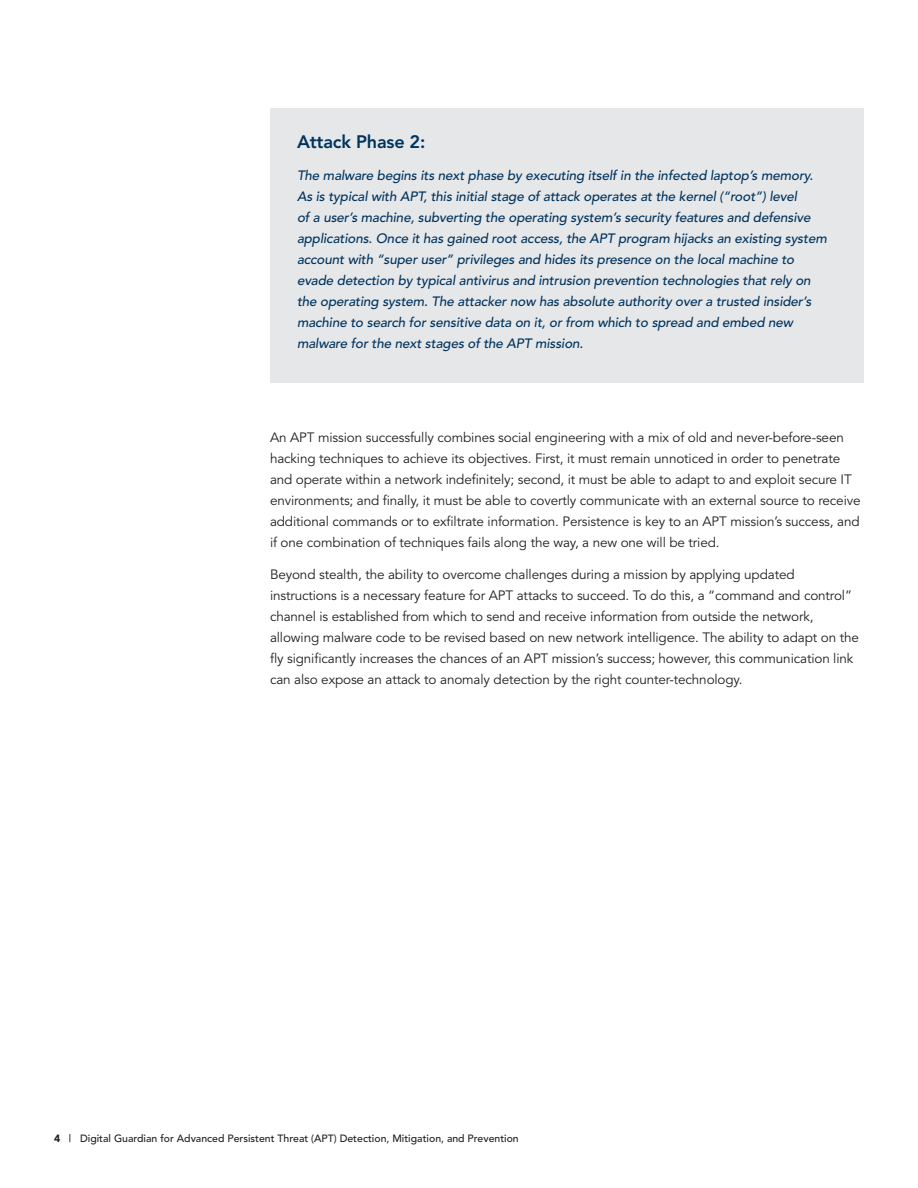
<style>
.page{position:relative;width:918px;height:1188px;background:#fff}
.page>*{position:absolute;margin:0;border:0;box-sizing:border-box;transform-origin:0 0}
.t1{font:800 18px "Avenir";letter-spacing:-.01em;color:#00345e}
.t2{font:13.5px/21px "Avenir";letter-spacing:-.01em;color:#231f20}
.t3{font:italic 500 13.5px/21px "Avenir";letter-spacing:-.01em;color:#00345e}
.t4{font:500 10.5px "Avenir";color:#231f20}
.s1{font-weight:900}
</style>
<div class="page">
<div style="left:270px;top:108px;width:594px;height:274px;background:#e6e7e9"></div>
<p class="t1" style="left:297px;top:132px;width:130px">Attack Phase 2:</p>
<p class="t3" style="left:297px;top:165px;width:531px">The malware begins its next phase by executing itself in the infected laptop’s memory.<br>As is typical with APT, this initial stage of attack operates at the kernel (“root”) level<br>of a user’s machine, subverting the operating system’s security features and defensive applications. Once it has gained root access, the APT program hijacks an existing system account with “super user” privileges and hides its presence on the local machine to evade detection by typical antivirus and intrusion prevention technologies that rely on the operating system. The attacker now has absolute authority over a trusted insider’s machine to search for sensitive data on it, or from which to spread and embed new malware for the next stages of the APT mission.</p>
<p class="t2" style="left:270px;top:428px;width:592px">An APT mission successfully combines social engineering with a mix of old and never-before-seen hacking techniques to achieve its objectives. First, it must remain unnoticed in order to penetrate and operate within a network indefinitely; second, it must be able to adapt to and exploit secure IT environments; and finally, it must be able to covertly communicate with an external source to receive additional commands or to exfiltrate information. Persistence is key to an APT mission’s success, and if one combination of techniques fails along the way, a new one will be tried.</p>
<p class="t2" style="left:270px;top:564px;width:590px">Beyond stealth, the ability to overcome challenges during a mission by applying updated instructions is a necessary feature for APT attacks to succeed. To do this, a “command and control” channel is established from which to send and receive information from outside the network, allowing malware code to be revised based on new network intelligence. The ability to adapt on the fly significantly increases the chances of an APT mission’s success; however, this communication link can also expose an attack to anomaly detection by the right counter-technology.</p>
<p class="t4" style="left:54px;top:1132px;width:466px"><span class="s1">4</span> | Digital Guardian for Advanced Persistent Threat (APT) Detection, Mitigation, and Prevention</p>
</div>
